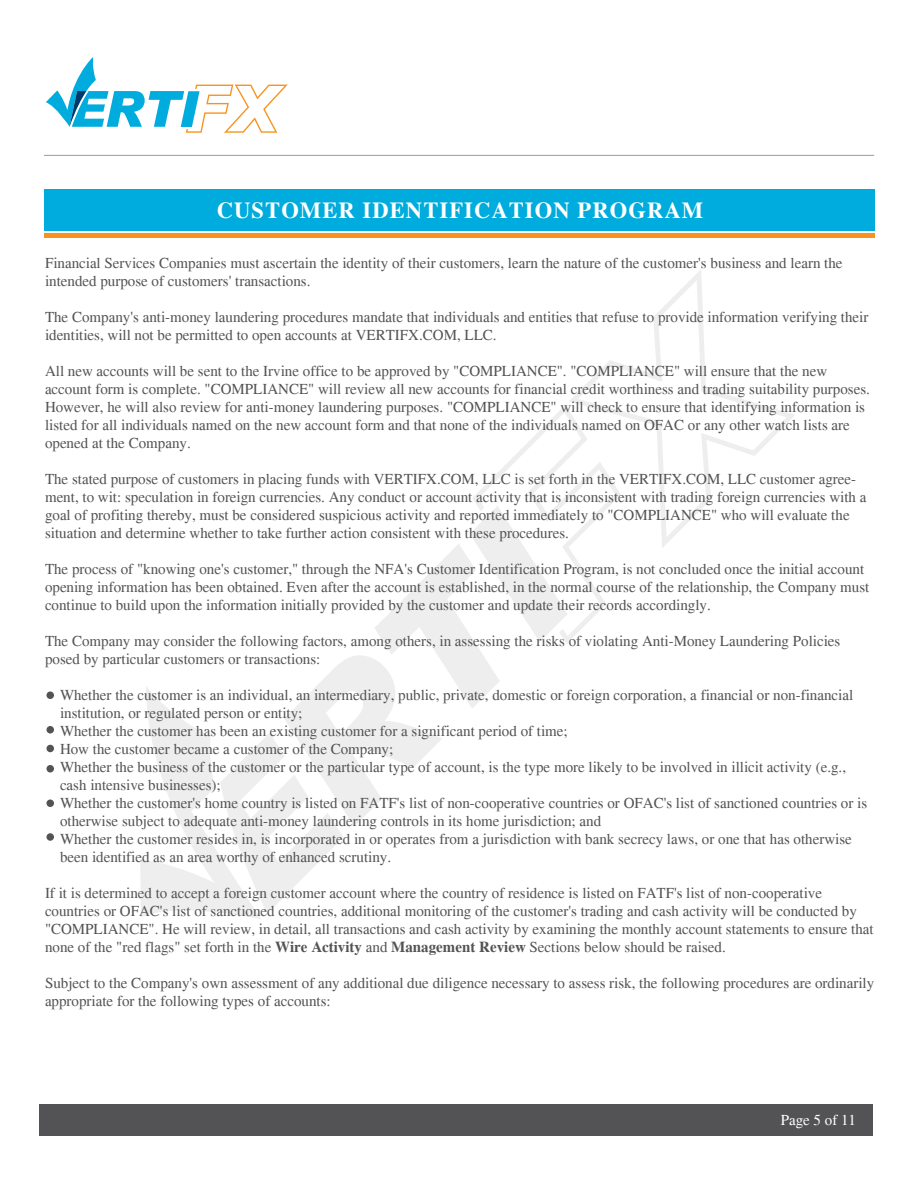
<style>
.page{position:relative;width:918px;height:1188px;background:#fff}
.page>*{position:absolute;margin:0;border:0;box-sizing:border-box;transform-origin:0 0}
.t1{font:700 22.5px "Times";letter-spacing:.05em;color:#fff}
.t2{font:15px/18px "Times";color:#535355}
.t3{font:15px "Times";color:#fff}
.s1{font-weight:700}
</style>
<div class="page">
<svg style="left:569px;top:270px;width:226px;height:278px"></svg>
<svg style="left:140px;top:405px;width:481px;height:514px"></svg>
<div style="left:40px;top:1104px;width:833px;height:32px;background:#535355"></div>
<svg style="left:46px;top:57px;width:242px;height:76px"></svg>
<hr style="left:44px;top:155px;width:830px;height:1px;background:#97999c">
<div style="left:44px;top:189px;width:830px;height:42px;background:#00acdd"></div>
<div style="left:44px;top:233px;width:830px;height:5px;background:#f7931d"></div>
<div style="left:46px;top:692px;width:8px;height:7px;background:#535355;border-radius:50%"></div>
<div style="left:46px;top:726px;width:8px;height:8px;background:#535355;border-radius:50%"></div>
<div style="left:46px;top:765px;width:8px;height:7px;background:#535355;border-radius:50%"></div>
<div style="left:46px;top:745px;width:8px;height:7px;background:#535355;border-radius:50%"></div>
<div style="left:46px;top:833px;width:8px;height:8px;background:#535355;border-radius:50%"></div>
<div style="left:46px;top:800px;width:8px;height:7px;background:#535355;border-radius:50%"></div>
<p class="t1" style="left:217px;top:197px;width:488px">CUSTOMER IDENTIFICATION PROGRAM</p>
<p class="t2" style="left:45px;top:254px;width:799px">Financial Services Companies must ascertain the identity of their customers, learn the nature of the customer's business and learn the intended purpose of customers' transactions.</p>
<p class="t2" style="left:45px;top:308px;width:825px">The Company's anti-money laundering procedures mandate that individuals and entities that refuse to provide information verifying their identities, will not be permitted to open accounts at VERTIFX.COM, LLC.</p>
<p class="t2" style="left:45px;top:362px;width:827px">All new accounts will be sent to the Irvine office to be approved by "COMPLIANCE". "COMPLIANCE" will ensure that the new account form is complete. "COMPLIANCE" will review all new accounts for financial credit worthiness and trading suitability purposes.<br>However, he will also review for anti-money laundering purposes. "COMPLIANCE" will check to ensure that identifying information is listed for all individuals named on the new account form and that none of the individuals named on OFAC or any other watch lists are opened at the Company.</p>
<p class="t2" style="left:45px;top:470px;width:823px">The stated purpose of customers in placing funds with VERTIFX.COM, LLC is set forth in the VERTIFX.COM, LLC customer agree&shy;ment, to wit: speculation in foreign currencies. Any conduct or account activity that is inconsistent with trading foreign currencies with a goal of profiting thereby, must be considered suspicious activity and reported immediately to "COMPLIANCE" who will evaluate the situation and determine whether to take further action consistent with these procedures.</p>
<p class="t2" style="left:45px;top:560px;width:826px">The process of "knowing one's customer," through the NFA's Customer Identification Program, is not concluded once the initial account opening information has been obtained. Even after the account is established, in the normal course of the relationship, the Company must continue to build upon the information initially provided by the customer and update their records accordingly.</p>
<p class="t2" style="left:45px;top:632px;width:797px">The Company may consider the following factors, among others, in assessing the risks of violating Anti-Money Laundering Policies posed by particular customers or transactions:</p>
<p class="t2" style="left:60px;top:686px;width:809px">Whether the customer is an individual, an intermediary, public, private, domestic or foreign corporation, a financial or non-financial institution, or regulated person or entity;<br>Whether the customer has been an existing customer for a significant period of time;<br>How the customer became a customer of the Company;<br>Whether the business of the customer or the particular type of account, is the type more likely to be involved in illicit activity (e.g., cash intensive businesses);<br>Whether the customer's home country is listed on FATF's list of non-cooperative countries or OFAC's list of sanctioned countries or is otherwise subject to adequate anti-money laundering controls in its home jurisdiction; and<br>Whether the customer resides in, is incorporated in or operates from a jurisdiction with bank secrecy laws, or one that has otherwise been identified as an area worthy of enhanced scrutiny.</p>
<p class="t2" style="left:45px;top:884px;width:830px">If it is determined to accept a foreign customer account where the country of residence is listed on FATF's list of non-cooperative countries or OFAC's list of sanctioned countries, additional monitoring of the customer's trading and cash activity will be conducted by "COMPLIANCE". He will review, in detail, all transactions and cash activity by examining the monthly account statements to ensure that none of the "red flags" set forth in the <span class="s1">Wire Activity</span> and <span class="s1">Management Review</span> Sections below should be raised.</p>
<p class="t2" style="left:45px;top:974px;width:831px">Subject to the Company's own assessment of any additional due diligence necessary to assess risk, the following procedures are ordinarily appropriate for the following types of accounts:</p>
<p class="t3" style="left:781px;top:1111px;width:77px">Page 5 of 11</p>
</div>
